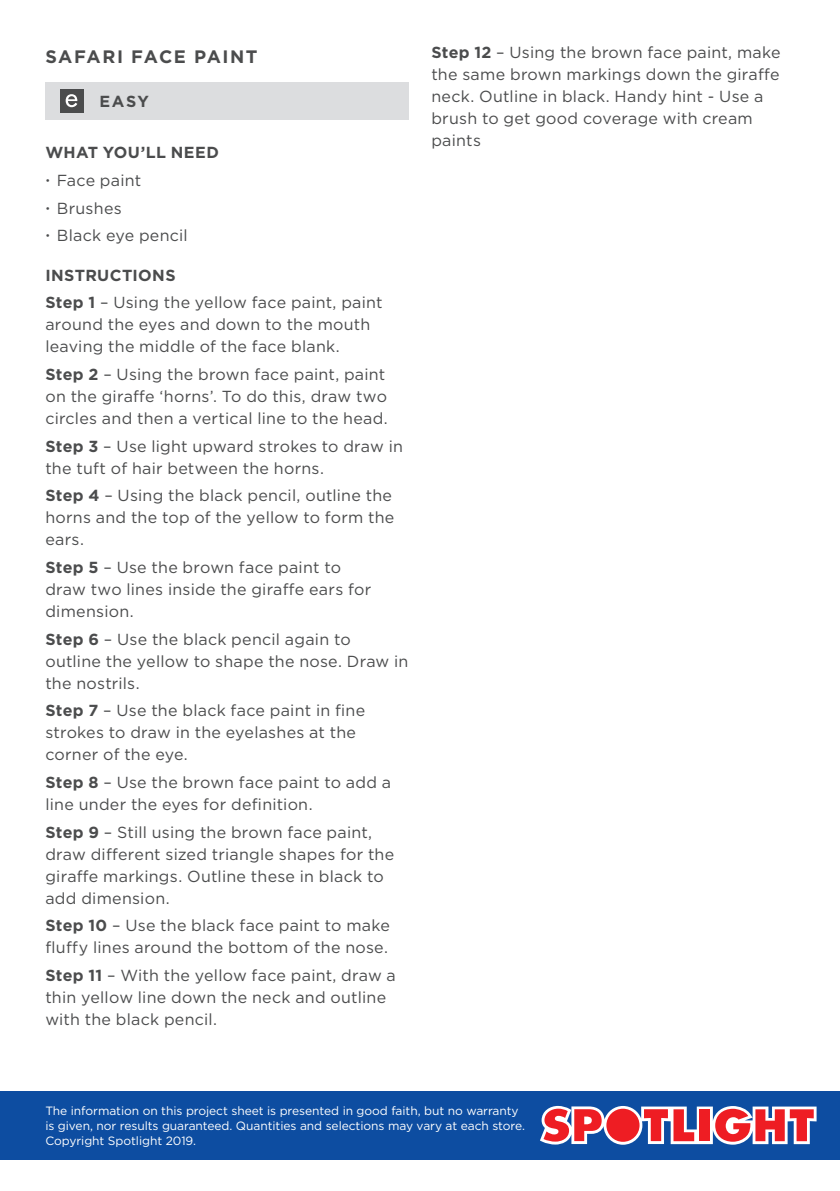
<style>
.page{position:relative;width:840px;height:1191px;background:#fff}
.page>*{position:absolute;margin:0;border:0;box-sizing:border-box;transform-origin:0 0}
.t1{font:700 18px "Gotham";letter-spacing:.085em;color:#4b4c4d}
.PROJECT_COPY{font:16px/22px "Gotham";letter-spacing:.015em;color:#4b4c4d}
.SUBHEAD{font:700 16px "Gotham";letter-spacing:.025em;color:#4b4c4d}
.t2{font:12px/15px "Gotham";letter-spacing:-.005em;color:#fff}
.s1{font-size:10px}
.s2{font-weight:700}
</style>
<div class="page">
<div style="left:45px;top:82px;width:363px;height:37px;background:#dcdddf"></div>
<div style="left:60px;top:89px;width:23px;height:24px;background:#4b4c4d"></div>
<svg style="left:66px;top:94px;width:11px;height:13px"></svg>
<div style="left:0;top:1090px;width:839px;height:69px;background:#0d4da1"></div>
<svg style="left:540px;top:1106px;width:276px;height:38px;background:#c97082"></svg>
<p class="t1" style="left:45px;top:45px;width:214px">SAFARI FACE PAINT</p>
<p class="SUBHEAD" style="left:99px;top:91px;width:51px">EASY</p>
<p class="SUBHEAD" style="left:45px;top:142px;width:175px">WHAT YOU’LL NEED</p>
<p class="PROJECT_COPY" style="left:45px;top:169px;width:97px"><span class="s1">•</span> Face paint</p>
<p class="PROJECT_COPY" style="left:45px;top:197px;width:78px"><span class="s1">•</span> Brushes</p>
<p class="PROJECT_COPY" style="left:45px;top:224px;width:144px"><span class="s1">•</span> Black eye pencil</p>
<p class="SUBHEAD" style="left:45px;top:264px;width:132px">INSTRUCTIONS</p>
<p class="PROJECT_COPY" style="left:45px;top:291px;width:338px"><span class="s2">Step 1</span> – Using the yellow face paint, paint around the eyes and down to the mouth leaving the middle of the face blank.</p>
<p class="PROJECT_COPY" style="left:45px;top:363px;width:344px"><span class="s2">Step 2</span> – Using the brown face paint, paint on the giraffe ‘horns’. To do this, draw two circles and then a vertical line to the head.</p>
<p class="PROJECT_COPY" style="left:45px;top:434px;width:359px"><span class="s2">Step 3</span> – Use light upward strokes to draw in the tuft of hair between the horns.</p>
<p class="PROJECT_COPY" style="left:45px;top:484px;width:350px"><span class="s2">Step 4</span> – Using the black pencil, outline the horns and the top of the yellow to form the ears.</p>
<p class="PROJECT_COPY" style="left:45px;top:556px;width:327px"><span class="s2">Step 5</span> – Use the brown face paint to draw two lines inside the giraffe ears for dimension.</p>
<p class="PROJECT_COPY" style="left:45px;top:627px;width:364px"><span class="s2">Step 6</span> – Use the black pencil again to outline the yellow to shape the nose. Draw in the nostrils.</p>
<p class="PROJECT_COPY" style="left:45px;top:699px;width:321px"><span class="s2">Step 7</span> – Use the black face paint in fine strokes to draw in the eyelashes at the corner of the eye.</p>
<p class="PROJECT_COPY" style="left:45px;top:771px;width:347px"><span class="s2">Step 8</span> – Use the brown face paint to add a line under the eyes for definition.</p>
<p class="PROJECT_COPY" style="left:45px;top:820px;width:350px"><span class="s2">Step 9</span> – Still using the brown face paint, draw different sized triangle shapes for the giraffe markings. Outline these in black to add dimension.</p>
<p class="PROJECT_COPY" style="left:45px;top:914px;width:346px"><span class="s2">Step 10</span> – Use the black face paint to make fluffy lines around the bottom of the nose.</p>
<p class="PROJECT_COPY" style="left:45px;top:964px;width:352px"><span class="s2">Step 11</span> – With the yellow face paint, draw a thin yellow line down the neck and outline with the black pencil.</p>
<p class="PROJECT_COPY" style="left:431px;top:41px;width:350px"><span class="s2">Step 12</span> – Using the brown face paint, make the same brown markings down the giraffe neck. Outline in black. Handy hint - Use a brush to get good coverage with cream paints</p>
<p class="t2" style="left:45px;top:1103px;width:481px">The information on this project sheet is presented in good faith, but no warranty is given, nor results guaranteed. Quantities and selections may vary at each store.<br>Copyright Spotlight 2019.</p>
</div>
